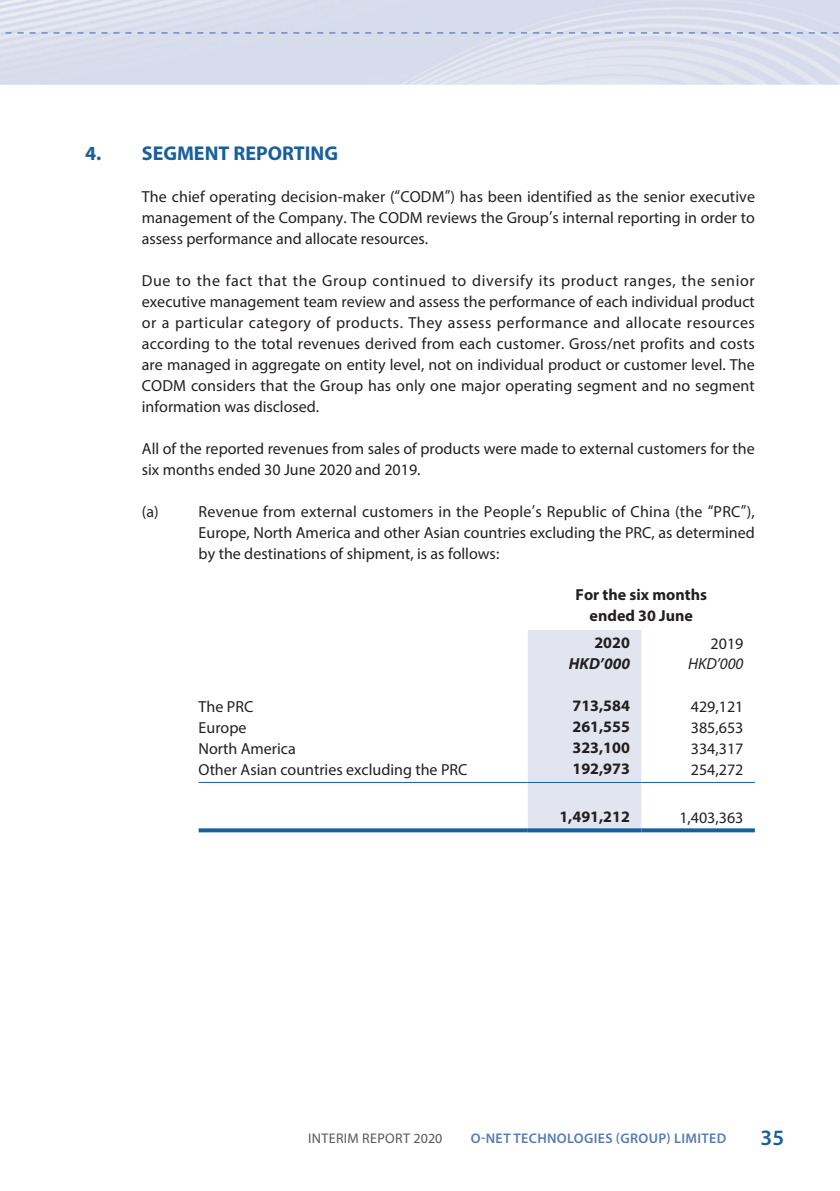
<style>
.page{position:relative;width:840px;height:1191px;background:#fff}
.page>*{position:absolute;margin:0;border:0;box-sizing:border-box;transform-origin:0 0}
.t1{font:600 22px "Myriad Pro";color:#175f9d}
._01_H1{font:700 20px "Myriad Pro";color:#175f9d}
._00_txt{font:16px/21px "Myriad Pro";color:#231f20;text-align:justify}
._51_N_Table_txt{font:16px "Myriad Pro";color:#231f20}
._51_N_Table_txt-2{font:700 16px/21px "Myriad Pro";color:#231f20;text-align:center}
._51_N_Table_txt-3{font:italic 700 16px "Myriad Pro";color:#231f20}
._51_N_Table_txt-4{font:italic 16px "Myriad Pro";color:#231f20}
.t2{font:600 14px "Myriad Pro";letter-spacing:.025em;color:#577cb1}
.t3{font:14px "Myriad Pro";letter-spacing:.025em;color:#57585a}
</style>
<div class="page">
<img style="left:0;top:0;width:839px;height:833px">
<div style="left:527px;top:630px;width:114px;height:198px;background:#e2e5f0"></div>
<hr style="left:198px;top:782px;width:329px;height:1px;background:#175f9d">
<hr style="left:527px;top:782px;width:114px;height:1px;background:#175f9d">
<hr style="left:641px;top:782px;width:113px;height:1px;background:#175f9d">
<svg style="left:198px;top:828px;width:329px;height:4px"></svg>
<svg style="left:527px;top:828px;width:114px;height:4px"></svg>
<svg style="left:641px;top:828px;width:113px;height:4px"></svg>
<p class="_01_H1" style="left:85px;top:140px;width:254px">4. SEGMENT REPORTING</p>
<p class="_00_txt" style="left:142px;top:185px;width:614px">The chief operating decision-maker (“CODM”) has been identified as the senior executive management of the Company. The CODM reviews the Group’s internal reporting in order to assess performance and allocate resources.</p>
<p class="_00_txt" style="left:142px;top:269px;width:614px">Due to the fact that the Group continued to diversify its product ranges, the senior executive management team review and assess the performance of each individual product or a particular category of products. They assess performance and allocate resources according to the total revenues derived from each customer. Gross/net profits and costs are managed in aggregate on entity level, not on individual product or customer level. The CODM considers that the Group has only one major operating segment and no segment information was disclosed.</p>
<p class="_00_txt" style="left:142px;top:437px;width:614px">All of the reported revenues from sales of products were made to external customers for the six months ended 30 June 2020 and 2019.</p>
<p class="_00_txt" style="left:142px;top:500px;width:18px">(a)</p>
<p class="_00_txt" style="left:198px;top:500px;width:557px">Revenue from external customers in the People’s Republic of China (the “PRC”), Europe, North America and other Asian countries excluding the PRC, as determined by the destinations of shipment, is as follows:</p>
<p class="_51_N_Table_txt-2" style="left:575px;top:583px;width:133px">For the six months ended 30 June</p>
<p class="_51_N_Table_txt-2" style="left:594px;top:631px;width:37px">2020</p>
<p class="_51_N_Table_txt" style="left:710px;top:633px;width:34px">2019</p>
<p class="_51_N_Table_txt-3" style="left:568px;top:653px;width:63px">HKD’000</p>
<p class="_51_N_Table_txt-4" style="left:687px;top:654px;width:57px">HKD’000</p>
<p class="_51_N_Table_txt" style="left:198px;top:696px;width:56px">The PRC</p>
<p class="_51_N_Table_txt-2" style="left:572px;top:694px;width:59px">713,584</p>
<p class="_51_N_Table_txt" style="left:690px;top:696px;width:54px">429,121</p>
<p class="_51_N_Table_txt" style="left:198px;top:717px;width:49px">Europe</p>
<p class="_51_N_Table_txt-2" style="left:572px;top:715px;width:59px">261,555</p>
<p class="_51_N_Table_txt" style="left:690px;top:717px;width:54px">385,653</p>
<p class="_51_N_Table_txt" style="left:198px;top:738px;width:99px">North America</p>
<p class="_51_N_Table_txt-2" style="left:572px;top:736px;width:59px">323,100</p>
<p class="_51_N_Table_txt" style="left:690px;top:738px;width:54px">334,317</p>
<p class="_51_N_Table_txt" style="left:198px;top:759px;width:270px">Other Asian countries excluding the PRC</p>
<p class="_51_N_Table_txt-2" style="left:572px;top:757px;width:59px">192,973</p>
<p class="_51_N_Table_txt" style="left:690px;top:759px;width:54px">254,272</p>
<p class="_51_N_Table_txt-2" style="left:559px;top:805px;width:72px">1,491,212</p>
<p class="_51_N_Table_txt" style="left:679px;top:807px;width:66px">1,403,363</p>
<p class="t3" style="left:308px;top:1129px;width:136px">INTERIM REPORT 2020</p>
<p class="t2" style="left:470px;top:1129px;width:257px">O-NET TECHNOLOGIES (GROUP) LIMITED</p>
<h1 class="t1" style="left:760px;top:1124px;width:25px">35</h1>
</div>
